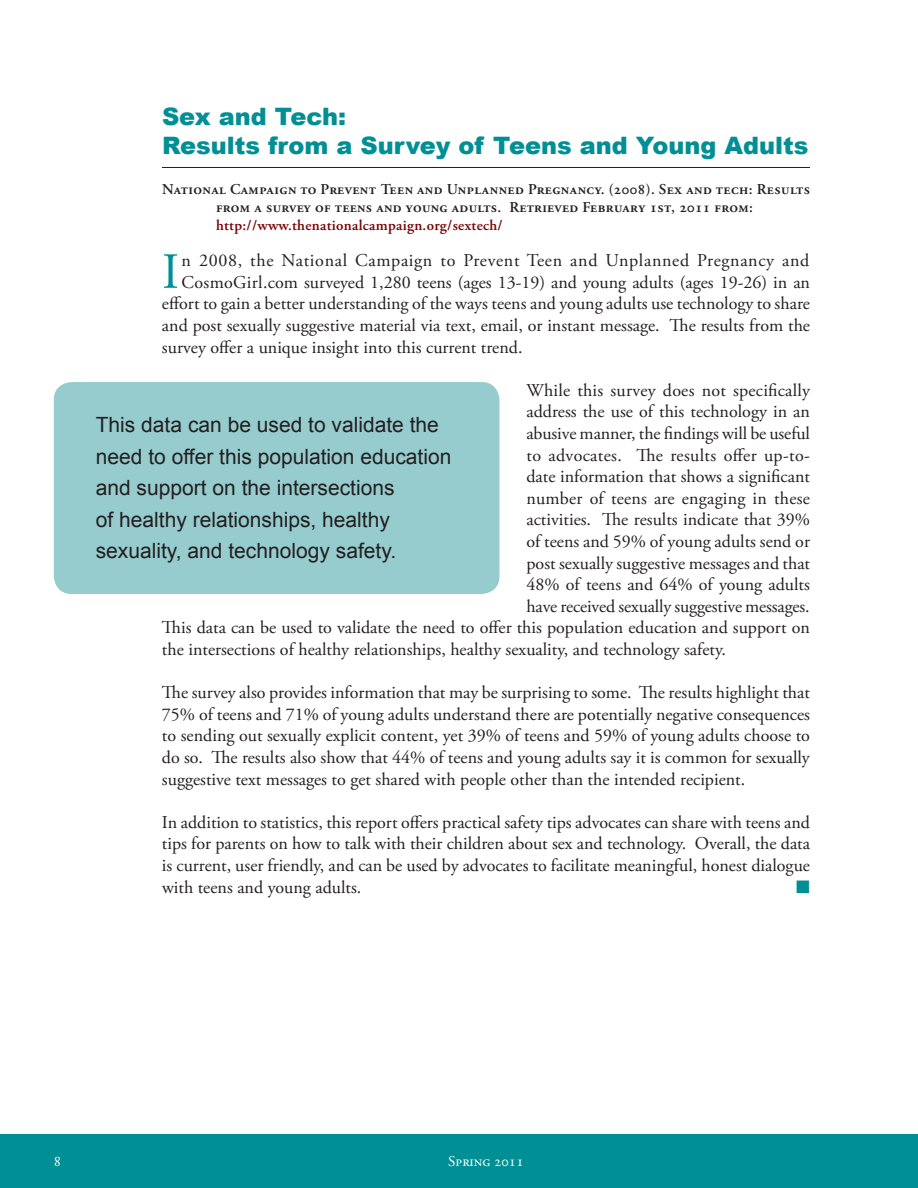
<style>
.page{position:relative;width:918px;height:1188px;background:#fff}
.page>*{position:absolute;margin:0;border:0;box-sizing:border-box;transform-origin:0 0}
.newpull{font:50.55px "Adobe Garamond Pro";color:#008f95}
.t1{font:900 24px "Arial";color:#008f95}
.newpull-2{font:21px/31.5px "Arial";color:#231f20}
.newpull-3{font:18px/21.6px "Adobe Garamond Pro";color:#231f20;text-align:justify}
.newpull-4{font:18px "Adobe Garamond Pro";letter-spacing:.035em;color:#231f20}
.newpull-5{font:18px "Zapf Dingbats";color:#008f95}
.APA_Author_Style{font:600 15px "Adobe Garamond Pro";letter-spacing:.02em;color:#231f20}
.APA_Author_Style-2{font:600 15px "Adobe Garamond Pro";letter-spacing:.02em;color:#770405}
.t2{font:15px "Adobe Garamond Pro";color:#fff}
</style>
<div class="page">
<div style="left:0;top:1134px;width:918px;height:54px;background:#008f95"></div>
<hr style="left:162px;top:167px;width:648px;height:1px;background:#231f20">
<div style="left:54px;top:382px;width:445px;height:212px;background:#96ccce;border-radius:18px"></div>
<p class="t1" style="left:162px;top:99px;width:186px">Sex and Tech:</p>
<p class="t1" style="left:162px;top:128px;width:648px">Results from a Survey of Teens and Young Adults</p>
<p class="APA_Author_Style" style="left:162px;top:180px;width:650px">National Campaign to Prevent Teen and Unplanned Pregnancy. (2008). Sex and tech: Results</p>
<p class="APA_Author_Style" style="left:216px;top:198px;width:539px">from a survey of teens and young adults. Retrieved February 1st, 2011 from:</p>
<p class="APA_Author_Style-2" style="left:216px;top:216px;width:288px">http://www.thenationalcampaign.org/sextech/</p>
<p class="newpull" style="left:162px;top:241px;width:19px">I</p>
<p class="newpull-4" style="left:182px;top:250px;width:629px">n 2008, the National Campaign to Prevent Teen and Unplanned Pregnancy and</p>
<p class="newpull-3" style="left:182px;top:272px;width:630px">CosmoGirl.com surveyed 1,280 teens (ages 13-19) and young adults (ages 19-26) in an</p>
<p class="newpull-3" style="left:162px;top:294px;width:649px">effort to gain a better understanding of the ways teens and young adults use technology to share</p>
<p class="newpull-3" style="left:162px;top:315px;width:650px">and post sexually suggestive material via text, email, or instant message. The results from the</p>
<p class="newpull-3" style="left:162px;top:337px;width:362px">survey offer a unique insight into this current trend.</p>
<p class="newpull-3" style="left:526px;top:380px;width:285px">While this survey does not specifically</p>
<p class="newpull-3" style="left:526px;top:402px;width:285px">address the use of this technology in an</p>
<p class="newpull-3" style="left:526px;top:423px;width:285px">abusive manner, the findings will be useful</p>
<p class="newpull-3" style="left:526px;top:445px;width:285px">to advocates. The results offer up-to-</p>
<p class="newpull-3" style="left:526px;top:466px;width:285px">date information that shows a significant</p>
<p class="newpull-3" style="left:526px;top:488px;width:285px">number of teens are engaging in these</p>
<p class="newpull-3" style="left:526px;top:510px;width:285px">activities. The results indicate that 39%</p>
<p class="newpull-3" style="left:526px;top:531px;width:285px">of teens and 59% of young adults send or</p>
<p class="newpull-3" style="left:526px;top:553px;width:285px">post sexually suggestive messages and that</p>
<p class="newpull-3" style="left:526px;top:574px;width:285px">48% of teens and 64% of young adults</p>
<p class="newpull-3" style="left:526px;top:596px;width:285px">have received sexually suggestive messages.</p>
<p class="newpull-3" style="left:162px;top:618px;width:649px">This data can be used to validate the need to offer this population education and support on</p>
<p class="newpull-3" style="left:162px;top:639px;width:565px">the intersections of healthy relationships, healthy sexuality, and technology safety.</p>
<p class="newpull-3" style="left:162px;top:682px;width:650px">The survey also provides information that may be surprising to some. The results highlight that 75% of teens and 71% of young adults understand there are potentially negative consequences to sending out sexually explicit content, yet 39% of teens and 59% of young adults choose to do so. The results also show that 44% of teens and young adults say it is common for sexually suggestive text messages to get shared with people other than the intended recipient.</p>
<p class="newpull-3" style="left:162px;top:812px;width:650px">In addition to statistics, this report offers practical safety tips advocates can share with teens and tips for parents on how to talk with their children about sex and technology. Overall, the data is current, user friendly, and can be used by advocates to facilitate meaningful, honest dialogue with teens and young adults.</p>
<p class="newpull-2" style="left:96px;top:409px;width:357px">This data can be used to validate the need to offer this population education and support on the intersections<br>of healthy relationships, healthy sexuality, and technology safety.</p>
<p class="newpull-5" style="left:796px;top:878px;width:15px">■</p>
<p class="t2" style="left:54px;top:1153px;width:9px">8</p>
<p class="t2" style="left:448px;top:1153px;width:77px">Spring 2011</p>
</div>
